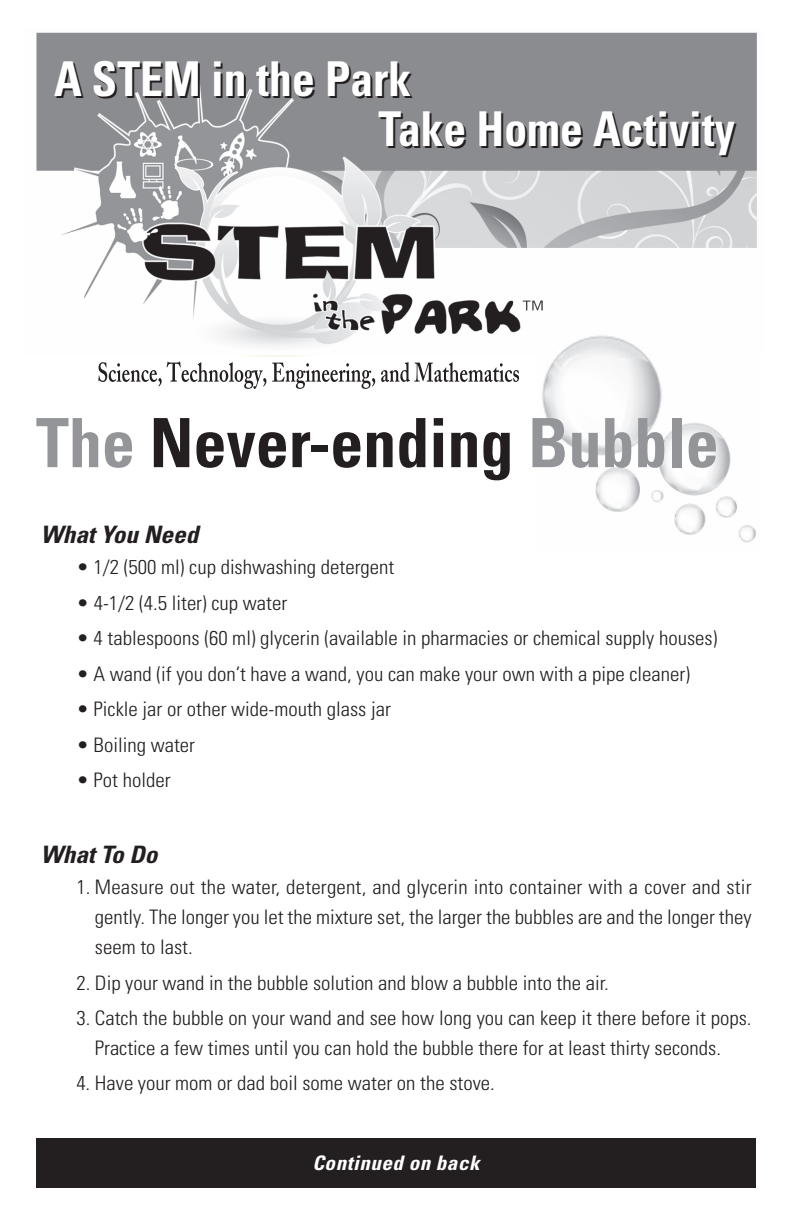
<style>
.page{position:relative;width:792px;height:1224px;background:#fff}
.page>*{position:absolute;margin:0;border:0;box-sizing:border-box;transform-origin:0 0}
.t1{font:700 condensed 68px "Univers LT Std";color:#231f20}
.t2{font:700 condensed 48px/50px "Univers LT Std";color:#fff;scale:.95 1}
.t3{font:italic 700 condensed 24px "Univers LT Std";color:#231f20;scale:1.05 1}
.t4{font:300 condensed 20px/30px "Univers LT Std";color:#231f20;text-align:justify;scale:1.05 1}
.t5{font:italic 700 condensed 20px "Univers LT Std";letter-spacing:.025em;color:#fff;scale:1.05 1}
.s1{color:#939598}
</style>
<div class="page">
<img style="left:36px;top:32px;width:721px;height:315px">
<img style="left:538px;top:333px;width:219px;height:209px">
<div style="left:36px;top:1139px;width:720px;height:49px;background:#231f20"></div>
<svg style="left:98px;top:356px;width:277px;height:33px"></svg>
<svg style="left:381px;top:362px;width:138px;height:20px"></svg>
<h2 class="t2" style="left:379px;top:58px;width:377px;text-indent:-325px">A STEM in the Park<br>Take Home Activity</h2>
<h1 class="t1" style="left:36px;top:418px;width:684px"><span class="s1">The</span> Never-ending <span class="s1">Bubble</span></h1>
<p class="t3" style="left:40px;top:526px;width:152px">What You Need</p>
<p class="t4" style="left:76px;top:554px;width:304px">• 1/2 (500 ml) cup dishwashing detergent</p>
<p class="t4" style="left:76px;top:589px;width:202px">• 4-1/2 (4.5 liter) cup water</p>
<p class="t4" style="left:76px;top:625px;width:612px">• 4 tablespoons (60 ml) glycerin (available in pharmacies or chemical supply houses)</p>
<p class="t4" style="left:76px;top:660px;width:586px">• A wand (if you don’t have a wand, you can make your own with a pipe cleaner)</p>
<p class="t4" style="left:76px;top:696px;width:301px">• Pickle jar or other wide-mouth glass jar</p>
<p class="t4" style="left:76px;top:731px;width:115px">• Boiling water</p>
<p class="t4" style="left:76px;top:767px;width:91px">• Pot holder</p>
<p class="t3" style="left:40px;top:846px;width:113px">What To Do</p>
<p class="t4" style="left:95px;top:874px;width:627px;text-indent:-18px">1. Measure out the water, detergent, and glycerin into container with a cover and stir gently. The longer you let the mixture set, the larger the bubbles are and the longer they seem to last.</p>
<p class="t4" style="left:76px;top:969px;width:509px">2. Dip your wand in the bubble solution and blow a bubble into the air.</p>
<p class="t4" style="left:95px;top:1005px;width:627px;text-indent:-18px">3. Catch the bubble on your wand and see how long you can keep it there before it pops.<br>Practice a few times until you can hold the bubble there for at least thirty seconds.</p>
<p class="t4" style="left:76px;top:1070px;width:400px">4. Have your mom or dad boil some water on the stove.</p>
<p class="t5" style="left:312px;top:1156px;width:161px">Continued on back</p>
</div>
